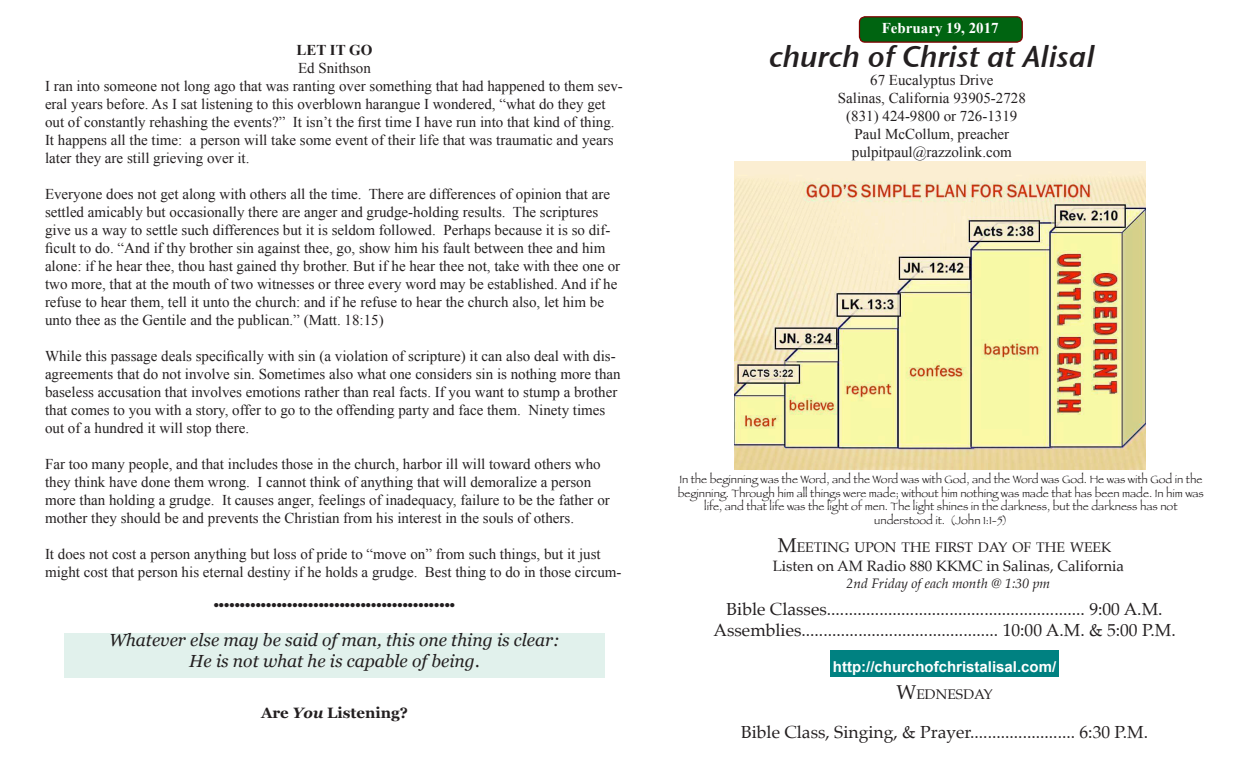
<style>
.page{position:relative;width:1260px;height:765px;background:#fff}
.page>*{position:absolute;margin:0;border:0;box-sizing:border-box;transform-origin:0 0}
.t1{font:30px "Stone Sans Sem ITCTT Semi Ita";color:#231f20}
.t2{font:17.5px "Palatino";color:#231f20}
.t3{font:italic 17.5px "Georgia";color:#231f20}
.t4{font:15px/18px "Times New Roman";color:#231f20}
.t5{font:15px "Times";color:#231f20}
.t6{font:15px "Palatino";color:#231f20}
.t7{font:700 15px "Arial";color:#fff}
.t8{font:700 15px "Georgia";color:#231f20}
.t9{font:700 15px "Times New Roman";color:#fff}
.t10{font:700 15px "Times New Roman";color:#231f20}
.Subhead_1{font:14px "Palatino";color:#231f20}
.t11{font:italic 13.75px "Palatino";color:#231f20}
.t12{font:11.25px/13.5px "Papyrus";color:#231f20;text-align:center}
.s1{font-style:italic}
.s2{font-size:20px}
</style>
<div class="page">
<div style="left:859px;top:17px;width:163px;height:25px;background:#006411;border-radius:6px"></div>
<div style="left:859px;top:16px;width:164px;height:27px;border:1px solid #810000;border-radius:6px"></div>
<div style="left:830px;top:650px;width:229px;height:27px;background:#008181"></div>
<img style="left:735px;top:161px;width:411px;height:309px">
<div style="left:64px;top:633px;width:541px;height:44px;background:#e1f1ec"></div>
<p class="t10" style="left:296px;top:40px;width:78px">LET IT GO</p>
<p class="t4" style="left:298px;top:59px;width:74px">Ed Snithson</p>
<p class="t4" style="left:45px;top:77px;width:579px">I ran into someone not long ago that was ranting over something that had happened to them sev&shy;eral years before. As I sat listening to this overblown harangue I wondered, “what do they get out of constantly rehashing the events?” It isn’t the first time I have run into that kind of thing.<br>It happens all the time: a person will take some event of their life that was traumatic and years later they are still grieving over it.</p>
<p class="t4" style="left:45px;top:185px;width:577px">Everyone does not get along with others all the time. There are differences of opinion that are settled amicably but occasionally there are anger and grudge-holding results. The scriptures give us a way to settle such differences but it is seldom followed. Perhaps because it is so dif&shy;ficult to do. “And if thy brother sin against thee, go, show him his fault between thee and him alone: if he hear thee, thou hast gained thy brother. But if he hear thee not, take with thee one or two more, that at the mouth of two witnesses or three every word may be established. And if he refuse to hear them, tell it unto the church: and if he refuse to hear the church also, let him be unto thee as the Gentile and the publican.” (Matt. 18:15)</p>
<p class="t4" style="left:45px;top:347px;width:577px">While this passage deals specifically with sin (a violation of scripture) it can also deal with dis&shy;agreements that do not involve sin. Sometimes also what one considers sin is nothing more than baseless accusation that involves emotions rather than real facts. If you want to stump a brother that comes to you with a story, offer to go to the offending party and face them. Ninety times out of a hundred it will stop there.</p>
<p class="t4" style="left:45px;top:455px;width:566px">Far too many people, and that includes those in the church, harbor ill will toward others who they think have done them wrong. I cannot think of anything that will demoralize a person more than holding a grudge. It causes anger, feelings of inadequacy, failure to be the father or mother they should be and prevents the Christian from his interest in the souls of others.</p>
<p class="t4" style="left:45px;top:545px;width:578px">It does not cost a person anything but loss of pride to “move on” from such things, but it just might cost that person his eternal destiny if he holds a grudge. Best thing to do in those circum-</p>
<p class="t5" style="left:214px;top:591px;width:243px">••••••••••••••••••••••••••••••••••••••••••••••</p>
<p class="t3" style="left:109px;top:627px;width:452px">Whatever else may be said of man, this one thing is clear:</p>
<p class="t3" style="left:189px;top:648px;width:292px">He is not what he is capable of being.</p>
<p class="t8" style="left:261px;top:701px;width:148px">Are <span class="s1">You</span> Listening?</p>
<p class="t9" style="left:882px;top:18px;width:119px">February 19, 2017</p>
<p class="t1" style="left:769px;top:32px;width:327px">church of Christ at Alisal</p>
<p class="t4" style="left:870px;top:71px;width:125px">67 Eucalyptus Drive</p>
<p class="t4" style="left:838px;top:89px;width:189px">Salinas, California 93905-2728</p>
<p class="t4" style="left:846px;top:107px;width:173px">(831) 424-9800 or 726-1319</p>
<p class="t4" style="left:855px;top:125px;width:156px">Paul McCollum, preacher</p>
<p class="t4" style="left:852px;top:143px;width:162px">pulpitpaul@razzolink.com</p>
<p class="t12" style="left:678px;top:473px;width:528px">In the beginning was the Word, and the Word was with God, and the Word was God. He was with God in the beginning. Through him all things were made; without him nothing was made that has been made. In him was life, and that life was the light of men. The light shines in the darkness, but the darkness has not</p>
<p class="t12" style="left:874px;top:513px;width:135px">understood it. (John 1:1-5)</p>
<p class="Subhead_1" style="left:778px;top:535px;width:335px"><span class="s2">M</span>EETING UPON THE FIRST DAY OF THE WEEK</p>
<p class="t6" style="left:773px;top:554px;width:353px">Listen on AM Radio 880 KKMC in Salinas, California</p>
<p class="t11" style="left:847px;top:571px;width:205px">2nd Friday of each month @ 1:30 pm</p>
<p class="t2" style="left:727px;top:594px;width:437px">Bible Classes........................................................... 9:00 A.M.</p>
<p class="t2" style="left:714px;top:615px;width:464px">Assemblies............................................. 10:00 A.M. &amp; 5:00 P.M.</p>
<p class="t7" style="left:833px;top:657px;width:225px">http://churchofchristalisal.com/</p>
<p class="Subhead_1" style="left:896px;top:682px;width:98px"><span class="s2">W</span>EDNESDAY</p>
<p class="t2" style="left:741px;top:717px;width:409px">Bible Class, Singing, &amp; Prayer........................ 6:30 P.M.</p>
</div>
